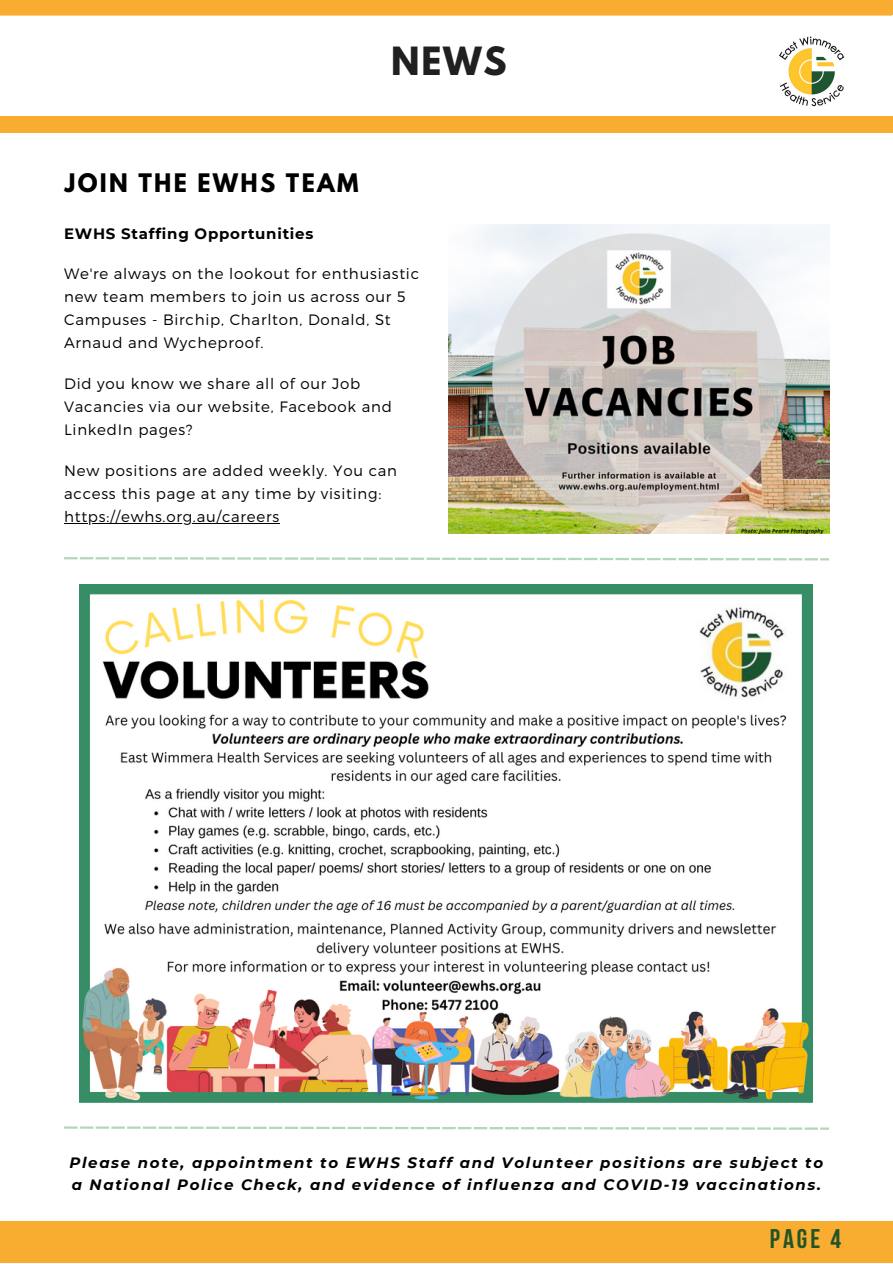
<style>
.page{position:relative;width:893px;height:1264px;background:#fff}
.page>*{position:absolute;margin:0;border:0;box-sizing:border-box;transform-origin:0 0}
.t1{font:700 34.5px "League Spartan";color:#202020}
.t2{font:700 26.85px "Bebas Neue";color:#215428}
.t3{font:700 22.65px "League Spartan";letter-spacing:.1em;color:#000}
.t4{font:300 15px/23px "Montserrat";letter-spacing:.05em;color:#000}
.t5{font:italic 700 15px/22.5px "Montserrat";letter-spacing:.11em;color:#000}
.t6{font:700 15px "Montserrat";letter-spacing:.05em;color:#000}
</style>
<div class="page">
<div style="left:0;top:1220px;width:892px;height:42px;background:#f9ad30"></div>
<div style="left:0;top:0;width:891px;height:16px;background:#ffcc7f"></div>
<div style="left:0;top:0;width:892px;height:15px;background:#f9ad30"></div>
<div style="left:0;top:117px;width:892px;height:15px;background:#f9ad30"></div>
<img style="left:779px;top:36px;width:66px;height:71px">
<img style="left:449px;top:224px;width:380px;height:309px">
<hr style="left:64px;top:523px;width:216px;height:1px;background:#000">
<svg style="left:64px;top:557px;width:281px;height:2px"></svg>
<hr style="left:347px;top:557px;width:14px;height:3px;background:#b1d8b7">
<hr style="left:363px;top:557px;width:14px;height:3px;background:#b1d8b7">
<svg style="left:379px;top:557px;width:29px;height:3px"></svg>
<hr style="left:410px;top:557px;width:14px;height:3px;background:#b1d8b7">
<hr style="left:426px;top:557px;width:14px;height:3px;background:#b1d8b7">
<svg style="left:442px;top:557px;width:29px;height:3px"></svg>
<hr style="left:473px;top:557px;width:14px;height:3px;background:#b1d8b7">
<hr style="left:489px;top:557px;width:14px;height:3px;background:#b1d8b7">
<svg style="left:505px;top:557px;width:323px;height:3px"></svg>
<svg style="left:64px;top:1126px;width:281px;height:3px"></svg>
<hr style="left:347px;top:1126px;width:14px;height:3px;background:#b1d8b7">
<hr style="left:363px;top:1126px;width:14px;height:3px;background:#b1d8b7">
<svg style="left:379px;top:1127px;width:29px;height:2px"></svg>
<hr style="left:410px;top:1126px;width:14px;height:3px;background:#b1d8b7">
<hr style="left:426px;top:1126px;width:14px;height:3px;background:#b1d8b7">
<svg style="left:442px;top:1127px;width:29px;height:2px"></svg>
<hr style="left:473px;top:1126px;width:14px;height:3px;background:#b1d8b7">
<hr style="left:489px;top:1126px;width:14px;height:3px;background:#b1d8b7">
<svg style="left:505px;top:1127px;width:323px;height:2px"></svg>
<img style="left:80px;top:584px;width:732px;height:518px">
<p class="t1" style="left:391px;top:44px;width:117px">NEWS</p>
<p class="t3" style="left:65px;top:172px;width:295px">JOIN THE EWHS TEAM</p>
<p class="t6" style="left:64px;top:224px;width:251px">EWHS Staffing Opportunities</p>
<p class="t4" style="left:64px;top:262px;width:356px">We're always on the lookout for enthusiastic new team members to join us across our 5<br>Campuses - Birchip, Charlton, Donald, St Arnaud and Wycheproof.</p>
<p class="t4" style="left:64px;top:372px;width:329px">Did you know we share all of our Job<br>Vacancies via our website, Facebook and<br>LinkedIn pages?</p>
<p class="t4" style="left:64px;top:459px;width:334px">New positions are added weekly. You can access this page at any time by visiting: https://ewhs.org.au/careers</p>
<p class="t5" style="left:69px;top:1150px;width:755px">Please note, appointment to EWHS Staff and Volunteer positions are subject to a National Police Check, and evidence of influenza and COVID-19 vaccinations.</p>
<p class="t2" style="left:769px;top:1228px;width:73px">page 4</p>
</div>
